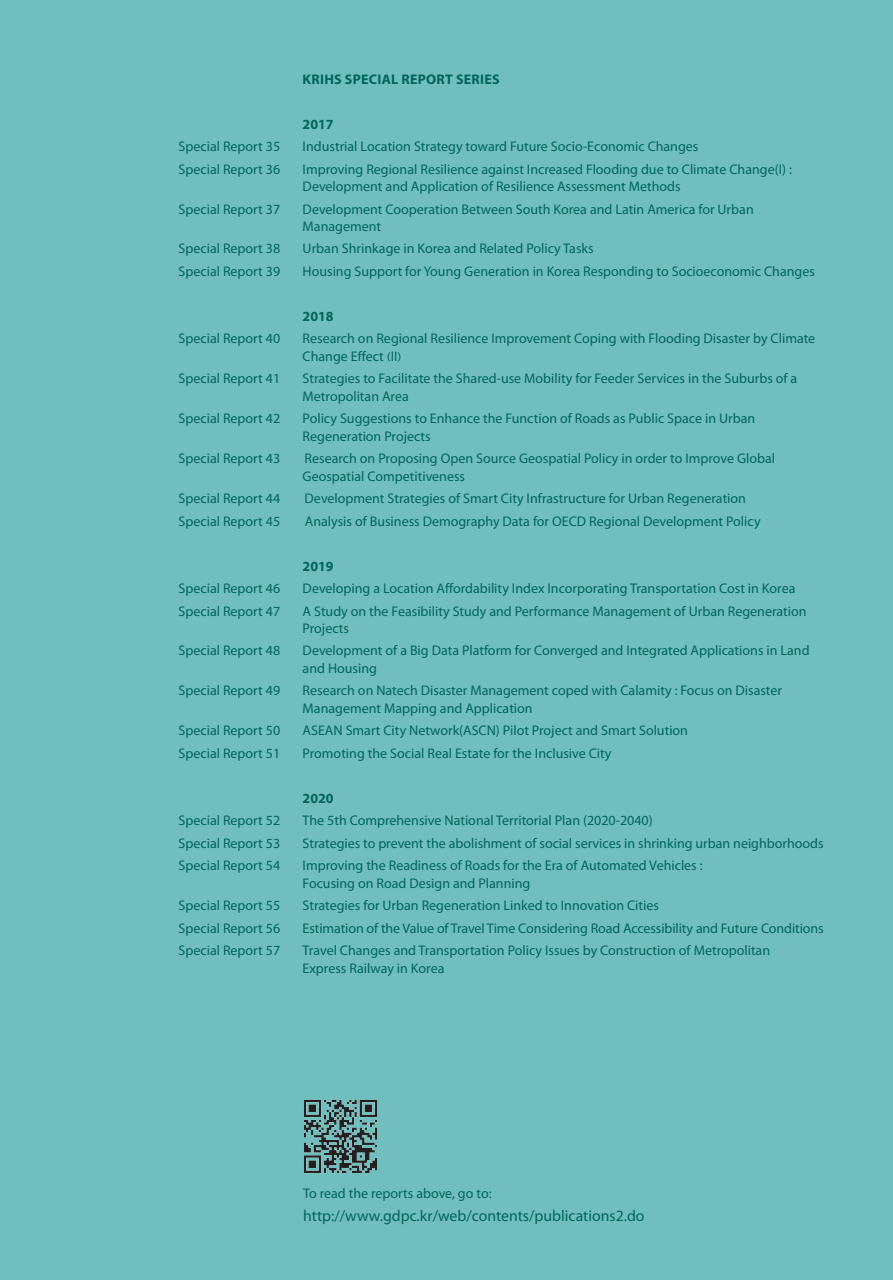
<style>
.page{position:relative;width:893px;height:1280px;background:#70bfbe}
.page>*{position:absolute;margin:0;border:0;box-sizing:border-box;transform-origin:0 0}
.t1{font:15.75px "Myriad Pro";color:#00655c}
.t2{font:14px/17.5px "Myriad Pro";color:#00655c}
.t3{font:700 14px "Myriad Pro";letter-spacing:.02em;color:#00655c}
.s1{font-size:11.2px}
</style>
<div class="page">
<img style="left:303px;top:1099px;width:75px;height:74px">
<p class="t3" style="left:303px;top:70px;width:199px">KRIHS SPECIAL REPORT SERIES</p>
<p class="t3" style="left:303px;top:115px;width:33px">2017</p>
<p class="t2" style="left:179px;top:137px;width:103px">Special Report 35</p>
<p class="t2" style="left:303px;top:137px;width:397px">Industrial Location Strategy toward Future Socio-Economic Changes</p>
<p class="t2" style="left:179px;top:160px;width:103px">Special Report 36</p>
<p class="t2" style="left:303px;top:160px;width:491px">Improving Regional Resilience against Increased Flooding due to Climate Change(I) :<br>Development and Application of Resilience Assessment Methods</p>
<p class="t2" style="left:179px;top:200px;width:103px">Special Report 37</p>
<p class="t2" style="left:303px;top:200px;width:453px">Development Cooperation Between South Korea and Latin America for Urban<br>Management</p>
<p class="t2" style="left:179px;top:240px;width:103px">Special Report 38</p>
<p class="t2" style="left:303px;top:240px;width:293px">Urban Shrinkage in Korea and Related Policy Tasks</p>
<p class="t2" style="left:179px;top:262px;width:103px">Special Report 39</p>
<p class="t2" style="left:303px;top:262px;width:514px">Housing Support for Young Generation in Korea Responding to Socioeconomic Changes</p>
<p class="t3" style="left:303px;top:307px;width:33px">2018</p>
<p class="t2" style="left:179px;top:330px;width:103px">Special Report 40</p>
<p class="t2" style="left:303px;top:330px;width:514px">Research on Regional Resilience Improvement Coping with Flooding Disaster by Climate<br>Change Effect <span class="s1">(</span>II<span class="s1">)</span></p>
<p class="t2" style="left:179px;top:370px;width:103px">Special Report 41</p>
<p class="t2" style="left:303px;top:370px;width:496px">Strategies to Facilitate the Shared-use Mobility for Feeder Services in the Suburbs of a<br>Metropolitan Area</p>
<p class="t2" style="left:179px;top:410px;width:103px">Special Report 42</p>
<p class="t2" style="left:303px;top:410px;width:454px">Policy Suggestions to Enhance the Function of Roads as Public Space in Urban<br>Regeneration Projects</p>
<p class="t2" style="left:179px;top:449px;width:103px">Special Report 43</p>
<p class="t2" style="left:303px;top:449px;width:474px">Research on Proposing Open Source Geospatial Policy in order to Improve Global<br>Geospatial Competitiveness</p>
<p class="t2" style="left:179px;top:489px;width:103px">Special Report 44</p>
<p class="t2" style="left:305px;top:489px;width:443px">Development Strategies of Smart City Infrastructure for Urban Regeneration</p>
<p class="t2" style="left:179px;top:512px;width:103px">Special Report 45</p>
<p class="t2" style="left:305px;top:512px;width:457px">Analysis of Business Demography Data for OECD Regional Development Policy</p>
<p class="t3" style="left:303px;top:557px;width:33px">2019</p>
<p class="t2" style="left:179px;top:579px;width:103px">Special Report 46</p>
<p class="t2" style="left:303px;top:579px;width:494px">Developing a Location Affordability Index Incorporating Transportation Cost in Korea</p>
<p class="t2" style="left:179px;top:602px;width:103px">Special Report 47</p>
<p class="t2" style="left:303px;top:602px;width:505px">A Study on the Feasibility Study and Performance Management of Urban Regeneration<br>Projects</p>
<p class="t2" style="left:179px;top:642px;width:103px">Special Report 48</p>
<p class="t2" style="left:303px;top:642px;width:508px">Development of a Big Data Platform for Converged and Integrated Applications in Land and Housing</p>
<p class="t2" style="left:179px;top:682px;width:103px">Special Report 49</p>
<p class="t2" style="left:303px;top:682px;width:481px">Research on Natech Disaster Management coped with Calamity : Focus on Disaster<br>Management Mapping and Application</p>
<p class="t2" style="left:179px;top:722px;width:103px">Special Report 50</p>
<p class="t2" style="left:303px;top:722px;width:387px">ASEAN Smart City Network(ASCN) Pilot Project and Smart Solution</p>
<p class="t2" style="left:179px;top:744px;width:103px">Special Report 51</p>
<p class="t2" style="left:303px;top:744px;width:310px">Promoting the Social Real Estate for the Inclusive City</p>
<p class="t3" style="left:303px;top:789px;width:33px">2020</p>
<p class="t2" style="left:179px;top:811px;width:103px">Special Report 52</p>
<p class="t2" style="left:303px;top:811px;width:352px">The 5th Comprehensive National Territorial Plan (2020-2040)</p>
<p class="t2" style="left:179px;top:834px;width:103px">Special Report 53</p>
<p class="t2" style="left:303px;top:834px;width:522px">Strategies to prevent the abolishment of social services in shrinking urban neighborhoods</p>
<p class="t2" style="left:179px;top:856px;width:103px">Special Report 54</p>
<p class="t2" style="left:303px;top:856px;width:402px">Improving the Readiness of Roads for the Era of Automated Vehicles :<br>Focusing on Road Design and Planning</p>
<p class="t2" style="left:179px;top:896px;width:103px">Special Report 55</p>
<p class="t2" style="left:303px;top:896px;width:358px">Strategies for Urban Regeneration Linked to Innovation Cities</p>
<p class="t2" style="left:179px;top:919px;width:103px">Special Report 56</p>
<p class="t2" style="left:303px;top:919px;width:523px">Estimation of the Value of Travel Time Considering Road Accessibility and Future Conditions</p>
<p class="t2" style="left:179px;top:941px;width:103px">Special Report 57</p>
<p class="t2" style="left:303px;top:941px;width:469px">Travel Changes and Transportation Policy Issues by Construction of Metropolitan<br>Express Railway in Korea</p>
<p class="t2" style="left:303px;top:1185px;width:190px">To read the reports above, go to:</p>
<p class="t1" style="left:303px;top:1205px;width:343px">http://www.gdpc.kr/web/contents/publications2.do</p>
</div>
